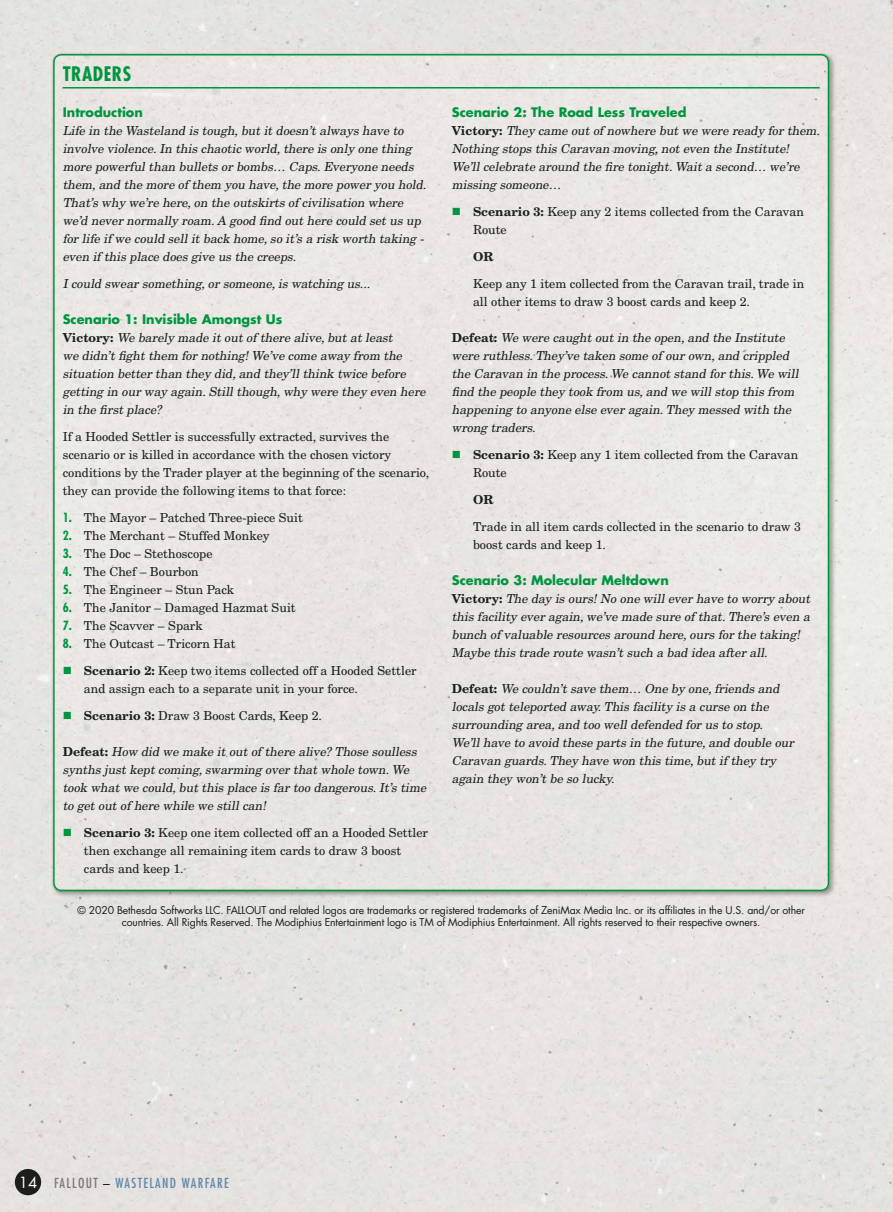
<style>
.page{position:relative;width:893px;height:1212px;background:#fff}
.page>*{position:absolute;margin:0;border:0;box-sizing:border-box;transform-origin:0 0}
.t1{font:700 condensed 19.5px "Futura Std";letter-spacing:.025em;color:#009640}
.t2{font:condensed 13.5px "Futura Std";letter-spacing:.1em;color:#5f87aa}
.t3{font:700 12.9px "Futura Std";color:#009640}
.t4{font:italic 12.3px/18px "New Century Schlbk LT Std";color:#1d1d1b}
.t5{font:12.3px/18px "New Century Schlbk LT Std";color:#1d1d1b}
.t6{font:700 12.3px "New Century Schlbk LT Std";color:#1d1d1b}
.t7{font:10.5px/12px "Futura Std";letter-spacing:-.015em;color:#1d1d1b;text-align:center}
.s1{font-weight:700;font-style:normal}
.s2{font-family:"Futura Std";font-weight:700;font-stretch:condensed;color:#009640}
.s3{color:#009640}
.s4{font-weight:700}
.s5{font-stretch:normal;font-size:15px;color:#fff}
.s6{color:#7c7773}
.s7{color:#1d1d1b}
</style>
<div class="page">
<img style="left:0;top:0;width:893px;height:1212px">
<div style="left:53px;top:54px;width:776px;height:837px;background:#e9e6e3"></div>
<div style="left:15px;top:1169px;width:26px;height:26px;background:#1d1d1b;border-radius:50%"></div>
<hr style="left:63px;top:87px;width:757px;height:1px;background:#009640">
<h1 class="t1" style="left:63px;top:62px;width:70px">TRADERS</h1>
<p class="t3" style="left:63px;top:104px;width:82px">Introduction</p>
<p class="t4" style="left:63px;top:122px;width:368px">Life in the Wasteland is tough,but it doesn’t always have to involve violence.In this chaotic world,there is only one thing more powerful than bullets or bombs… Caps.Everyone needs them,and the more of them you have,the more power you hold.<br>That’s why we’re here,on the outskirts of civilisation where we’d never normally roam.A good find out here could set us up for life if we could sell it back home,so it’s a risk worth taking - even if this place does give us the creeps.</p>
<p class="t4" style="left:63px;top:275px;width:312px">I could swear something,or someone,is watching us...</p>
<p class="t3" style="left:63px;top:311px;width:221px">Scenario 1: Invisible Amongst Us</p>
<p class="t4" style="left:63px;top:329px;width:367px"><span class="s1">Vi c t o r y :</span> We barely made it out of there alive,but at least<br>we didn’t fight them for nothing!We’ve come away from the situation better than they did,and they’ll think twice before getting in our way again.Still though,why were they even here in the first place?</p>
<p class="t5" style="left:63px;top:428px;width:368px">If a Hooded Settler is successfully extracted, survives the scenario or is killed in accordance with the chosen victory conditions by the Trader player at the beginning of the scenario, they can provide the following items to that force:</p>
<p class="t5" style="left:63px;top:509px;width:242px"><span class="s2">1.</span> The Mayor – Patched Three-piece Suit</p>
<p class="t5" style="left:63px;top:527px;width:208px"><span class="s2">2.</span> The Merchant – Stuffed Monkey</p>
<p class="t5" style="left:63px;top:545px;width:151px"><span class="s2">3.</span> The Doc – Stethoscope</p>
<p class="t5" style="left:63px;top:563px;width:138px"><span class="s2">4.</span> The Chef – Bourbon</p>
<p class="t5" style="left:63px;top:581px;width:173px"><span class="s2">5.</span> The Engineer – Stun Pack</p>
<p class="t5" style="left:63px;top:599px;width:234px"><span class="s2">6.</span> The Janitor – Damaged Hazmat Suit</p>
<p class="t5" style="left:63px;top:617px;width:142px"><span class="s2">7.</span> The Scavver – Spark</p>
<p class="t5" style="left:63px;top:635px;width:174px"><span class="s2">8.</span> The Outcast – Tricorn Hat</p>
<p class="t5" style="left:84px;top:662px;width:334px;text-indent:-21px"><span class="s3">■</span> <span class="s4">Scenario 2:</span> Keep two items collected off a Hooded Settler and assign each to a separate unit in your force.</p>
<p class="t5" style="left:63px;top:707px;width:261px"><span class="s3">■</span> <span class="s4">Scenario 3:</span> Draw 3 Boost Cards, Keep 2.</p>
<p class="t4" style="left:63px;top:743px;width:368px"><span class="s1">D e fe a t :</span> How did we make it out of there alive? Those soulless synths just kept coming,swarming over that whole town.We took what we could,but this place is far too dangerous.It’s time to get out of here while we still can!</p>
<p class="t5" style="left:84px;top:824px;width:346px;text-indent:-21px"><span class="s3">■</span> <span class="s4">Scenario 3:</span> Keep one item collected off an a Hooded Settler then exchange all remaining item cards to draw 3 boost cards and keep 1.</p>
<p class="t3" style="left:452px;top:104px;width:236px">Scenario 2: The Road Less Traveled</p>
<p class="t4" style="left:452px;top:122px;width:372px"><span class="s1">Vi c t o r y :</span> They came out of nowhere but we were ready for them.<br>Nothing stops this Caravan moving,not even the Institute!<br>We’ll celebrate around the fire tonight.Wait a second… we’re missing someone…</p>
<p class="t5" style="left:473px;top:203px;width:332px;text-indent:-21px"><span class="s3">■</span> <span class="s4">Scenario 3:</span> Keep any 2 items collected from the Caravan<br>Route</p>
<p class="t6" style="left:473px;top:249px;width:22px">OR</p>
<p class="t5" style="left:473px;top:275px;width:333px">Keep any 1 item collected from the Caravan trail, trade in all other items to draw 3 boost cards and keep 2.</p>
<p class="t4" style="left:452px;top:329px;width:351px"><span class="s1">D e fe a t :</span> We were caught out in the open,and the Institute were ruthless.They’ve taken some of our own,and crippled the Caravan in the process.We cannot stand for this.We will find the people they took from us,and we will stop this from happening to anyone else ever again.They messed with the wrong traders.</p>
<p class="t5" style="left:473px;top:446px;width:327px;text-indent:-21px"><span class="s3">■</span> <span class="s4">Scenario 3:</span> Keep any 1 item collected from the Caravan<br>Route</p>
<p class="t6" style="left:473px;top:492px;width:22px">OR</p>
<p class="t5" style="left:473px;top:518px;width:330px">Trade in all item cards collected in the scenario to draw 3 boost cards and keep 1.</p>
<p class="t3" style="left:452px;top:572px;width:218px">Scenario 3: Molecular Meltdown</p>
<p class="t4" style="left:452px;top:590px;width:363px"><span class="s1">Vi c t o r y :</span> The day is ours! No one will ever have to worry about this facility ever again,we’ve made sure of that.There’s even a bunch of valuable resources around here,ours for the taking!<br>Maybe this trade route wasn’t such a bad idea after all.</p>
<p class="t4" style="left:452px;top:680px;width:346px"><span class="s1">D e fe a t :</span> We couldn’t save them… One by one,friends and locals got teleported away.This facility is a curse on the surrounding area,and too well defended for us to stop.<br>We’ll have to avoid these parts in the future,and double our Caravan guards.They have won this time,but if they try again they won’t be so lucky.</p>
<p class="t7" style="left:78px;top:905px;width:729px">© 2020 Bethesda Softworks LLC. FALLOUT and related logos are trademarks or registered trademarks of ZeniMax Media Inc. or its affiliates in the U.S. and/or other countries. All Rights Reserved. The Modiphius Entertainment logo is TM of Modiphius Entertainment. All rights reserved to their respective owners.</p>
<p class="t2" style="left:19px;top:1174px;width:211px"><span class="s5">14</span> <span class="s6">FALLOUT</span> <span class="s7">–</span> WASTELAND WARFARE</p>
</div>
